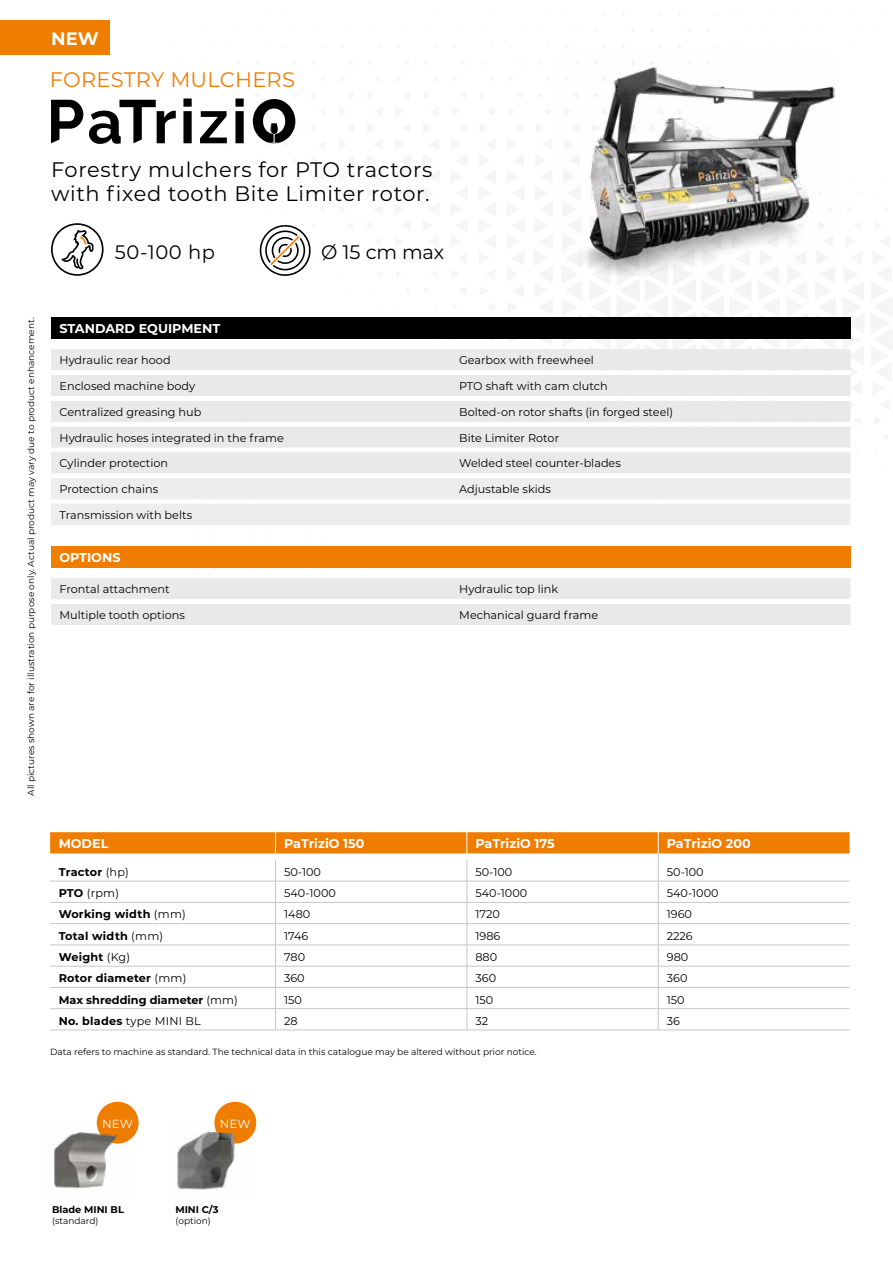
<style>
.page{position:relative;width:893px;height:1263px;background:#fff}
.page>*{position:absolute;margin:0;border:0;box-sizing:border-box;transform-origin:0 0}
.t1{font:21px/24px "Montserrat";letter-spacing:.03em;color:#000}
.t2{font:21px "Montserrat";letter-spacing:.01em;color:#ef7d00}
.t3{font:19.5px "Montserrat";letter-spacing:.015em;color:#000}
.t4{font:700 18px "Montserrat";color:#fff}
.t5{font:700 12.75px "Montserrat";color:#fff}
.t6{font:11.85px "Montserrat";letter-spacing:.005em;color:#fff}
.t7{font:11.25px "Montserrat";color:#000}
.t8{font:700 11.25px "Montserrat";letter-spacing:.02em;color:#000}
.t9{font:700 11.25px "Montserrat";color:#000}
.t10{font:11.25px "Montserrat";letter-spacing:.02em;color:#000}
.t11{font:700 9.75px "Montserrat";color:#000}
.t12{font:9px "Montserrat";color:#000}
.s1{font-weight:400}
.s2{font-weight:700}
</style>
<div class="page">
<svg style="left:534px;top:338px;width:19px;height:1px"></svg>
<svg style="left:561px;top:288px;width:21px;height:51px"></svg>
<svg style="left:589px;top:288px;width:163px;height:51px"></svg>
<svg style="left:730px;top:288px;width:22px;height:13px"></svg>
<svg style="left:758px;top:288px;width:22px;height:51px"></svg>
<svg style="left:786px;top:288px;width:22px;height:51px"></svg>
<svg style="left:815px;top:288px;width:21px;height:51px"></svg>
<svg style="left:843px;top:317px;width:8px;height:93px"></svg>
<div style="left:0;top:21px;width:109px;height:34px;background:#ef7d00"></div>
<div style="left:97px;top:1102px;width:42px;height:41px;background:#ef7d00;border-radius:50%"></div>
<div style="left:214px;top:1102px;width:42px;height:41px;background:#ef7d00;border-radius:50%"></div>
<img style="left:562px;top:61px;width:273px;height:227px">
<svg style="left:51px;top:223px;width:53px;height:53px"></svg>
<svg style="left:259px;top:225px;width:52px;height:51px"></svg>
<svg style="left:51px;top:100px;width:32px;height:43px"></svg>
<svg style="left:89px;top:98px;width:103px;height:46px"></svg>
<svg style="left:200px;top:98px;width:44px;height:46px"></svg>
<svg style="left:253px;top:99px;width:43px;height:45px"></svg>
<div style="left:51px;top:546px;width:799px;height:22px;background:#ef7d00"></div>
<div style="left:51px;top:578px;width:799px;height:47px;background:#e9e9ec"></div>
<div style="left:51px;top:599px;width:799px;height:5px;background:#fff"></div>
<div style="left:50px;top:832px;width:800px;height:21px;background:#ef7d00"></div>
<svg style="left:275px;top:832px;width:1px;height:21px"></svg>
<svg style="left:467px;top:832px;width:1px;height:21px"></svg>
<hr style="left:50px;top:881px;width:226px;height:1px;background:#c6c6c6">
<hr style="left:276px;top:881px;width:191px;height:1px;background:#c6c6c6">
<hr style="left:467px;top:881px;width:191px;height:1px;background:#c6c6c6">
<hr style="left:658px;top:881px;width:192px;height:1px;background:#c6c6c6">
<hr style="left:50px;top:902px;width:226px;height:1px;background:#c6c6c6">
<hr style="left:276px;top:902px;width:191px;height:1px;background:#c6c6c6">
<hr style="left:467px;top:902px;width:191px;height:1px;background:#c6c6c6">
<hr style="left:658px;top:902px;width:192px;height:1px;background:#c6c6c6">
<hr style="left:50px;top:923px;width:226px;height:1px;background:#c6c6c6">
<hr style="left:276px;top:923px;width:191px;height:1px;background:#c6c6c6">
<hr style="left:467px;top:923px;width:191px;height:1px;background:#c6c6c6">
<hr style="left:658px;top:923px;width:192px;height:1px;background:#c6c6c6">
<hr style="left:50px;top:945px;width:226px;height:1px;background:#c6c6c6">
<hr style="left:276px;top:945px;width:191px;height:1px;background:#c6c6c6">
<hr style="left:467px;top:945px;width:191px;height:1px;background:#c6c6c6">
<hr style="left:658px;top:945px;width:192px;height:1px;background:#c6c6c6">
<hr style="left:50px;top:966px;width:226px;height:1px;background:#c6c6c6">
<hr style="left:276px;top:966px;width:191px;height:1px;background:#c6c6c6">
<hr style="left:467px;top:966px;width:191px;height:1px;background:#c6c6c6">
<hr style="left:658px;top:966px;width:192px;height:1px;background:#c6c6c6">
<hr style="left:50px;top:987px;width:226px;height:1px;background:#c6c6c6">
<hr style="left:276px;top:987px;width:191px;height:1px;background:#c6c6c6">
<hr style="left:467px;top:987px;width:191px;height:1px;background:#c6c6c6">
<hr style="left:658px;top:987px;width:192px;height:1px;background:#c6c6c6">
<hr style="left:50px;top:1008px;width:226px;height:1px;background:#c6c6c6">
<hr style="left:276px;top:1008px;width:191px;height:1px;background:#c6c6c6">
<hr style="left:467px;top:1008px;width:191px;height:1px;background:#c6c6c6">
<hr style="left:658px;top:1008px;width:192px;height:1px;background:#c6c6c6">
<hr style="left:50px;top:1030px;width:226px;height:1px;background:#c6c6c6">
<hr style="left:276px;top:1030px;width:191px;height:1px;background:#c6c6c6">
<hr style="left:467px;top:1030px;width:191px;height:1px;background:#c6c6c6">
<hr style="left:658px;top:1030px;width:192px;height:1px;background:#c6c6c6">
<svg style="left:275px;top:860px;width:1px;height:170px"></svg>
<svg style="left:467px;top:860px;width:1px;height:170px"></svg>
<svg style="left:658px;top:832px;width:1px;height:198px"></svg>
<img style="left:52px;top:1125px;width:81px;height:64px">
<img style="left:175px;top:1125px;width:81px;height:69px">
<div style="left:51px;top:317px;width:799px;height:21px;background:#000"></div>
<div style="left:51px;top:349px;width:799px;height:21px;background:#e9e9ec"></div>
<svg style="left:51px;top:370px;width:799px;height:103px;background:#ebebee"></svg>
<svg style="left:51px;top:389px;width:799px;height:67px"></svg>
<svg style="left:51px;top:478px;width:799px;height:47px;background:#eee"></svg>
<h3 class="t4" style="left:51px;top:26px;width:49px">NEW</h3>
<h1 class="t2" style="left:50px;top:65px;width:246px">FORESTRY MULCHERS</h1>
<h1 class="t1" style="left:51px;top:157px;width:383px">Forestry mulchers for PTO tractors with fixed tooth Bite Limiter rotor.</h1>
<h2 class="t3" style="left:115px;top:239px;width:102px">50-100 hp</h2>
<h2 class="t3" style="left:321px;top:239px;width:125px">Ø 15 cm max</h2>
<p class="t12" style="left:25px;top:796px;width:480px;rotate:-90deg">All pictures shown are for illustration purpose only. Actual product may vary due to product enhancement.</p>
<p class="t5" style="left:60px;top:319px;width:162px">STANDARD EQUIPMENT</p>
<p class="t7" style="left:60px;top:353px;width:113px">Hydraulic rear hood</p>
<p class="t7" style="left:459px;top:353px;width:136px">Gearbox with freewheel</p>
<p class="t7" style="left:60px;top:378px;width:137px">Enclosed machine body</p>
<p class="t7" style="left:459px;top:378px;width:150px">PTO shaft with cam clutch</p>
<p class="t7" style="left:60px;top:404px;width:143px">Centralized greasing hub</p>
<p class="t7" style="left:459px;top:404px;width:215px">Bolted-on rotor shafts (in forged steel)</p>
<p class="t7" style="left:60px;top:430px;width:226px">Hydraulic hoses integrated in the frame</p>
<p class="t7" style="left:459px;top:430px;width:101px">Bite Limiter Rotor</p>
<p class="t7" style="left:60px;top:456px;width:110px">Cylinder protection</p>
<p class="t7" style="left:459px;top:456px;width:163px">Welded steel counter-blades</p>
<p class="t7" style="left:60px;top:481px;width:100px">Protection chains</p>
<p class="t7" style="left:459px;top:481px;width:93px">Adjustable skids</p>
<p class="t7" style="left:60px;top:507px;width:134px">Transmission with belts</p>
<p class="t5" style="left:60px;top:548px;width:62px">OPTIONS</p>
<p class="t7" style="left:60px;top:582px;width:112px">Frontal attachment</p>
<p class="t7" style="left:459px;top:582px;width:101px">Hydraulic top link</p>
<p class="t7" style="left:60px;top:607px;width:127px">Multiple tooth options</p>
<p class="t7" style="left:459px;top:607px;width:141px">Mechanical guard frame</p>
<p class="t5" style="left:59px;top:834px;width:51px">MODEL</p>
<p class="t5" style="left:284px;top:834px;width:82px">PaTriziO 150</p>
<p class="t5" style="left:475px;top:834px;width:81px">PaTriziO 175</p>
<p class="t5" style="left:667px;top:834px;width:85px">PaTriziO 200</p>
<p class="t8" style="left:59px;top:864px;width:72px">Tractor <span class="s1">(hp)</span></p>
<p class="t7" style="left:284px;top:864px;width:38px">50-100</p>
<p class="t7" style="left:475px;top:864px;width:38px">50-100</p>
<p class="t7" style="left:667px;top:864px;width:38px">50-100</p>
<p class="t7" style="left:59px;top:885px;width:62px"><span class="s2">PTO</span> (rpm)</p>
<p class="t7" style="left:284px;top:885px;width:53px">540-1000</p>
<p class="t7" style="left:475px;top:885px;width:53px">540-1000</p>
<p class="t7" style="left:667px;top:885px;width:53px">540-1000</p>
<p class="t8" style="left:59px;top:906px;width:129px">Working width <span class="s1">(mm)</span></p>
<p class="t7" style="left:284px;top:907px;width:28px">1480</p>
<p class="t7" style="left:475px;top:907px;width:26px">1720</p>
<p class="t7" style="left:667px;top:907px;width:27px">1960</p>
<p class="t8" style="left:59px;top:928px;width:106px">Total width <span class="s1">(mm)</span></p>
<p class="t7" style="left:284px;top:928px;width:26px">1746</p>
<p class="t7" style="left:475px;top:928px;width:26px">1986</p>
<p class="t7" style="left:667px;top:928px;width:27px">2226</p>
<p class="t8" style="left:59px;top:949px;width:73px">Weight <span class="s1">(Kg)</span></p>
<p class="t7" style="left:284px;top:949px;width:23px">780</p>
<p class="t7" style="left:475px;top:949px;width:23px">880</p>
<p class="t7" style="left:667px;top:949px;width:23px">980</p>
<p class="t8" style="left:59px;top:970px;width:129px">Rotor diameter <span class="s1">(mm)</span></p>
<p class="t7" style="left:284px;top:970px;width:22px">360</p>
<p class="t7" style="left:475px;top:970px;width:22px">360</p>
<p class="t7" style="left:667px;top:970px;width:22px">360</p>
<p class="t9" style="left:59px;top:991px;width:180px">Max shredding diameter <span class="s1">(mm)</span></p>
<p class="t7" style="left:284px;top:992px;width:19px">150</p>
<p class="t7" style="left:475px;top:992px;width:19px">150</p>
<p class="t7" style="left:667px;top:992px;width:19px">150</p>
<p class="t10" style="left:59px;top:1013px;width:144px"><span class="s2">No. blades</span> type MINI BL</p>
<p class="t7" style="left:284px;top:1013px;width:15px">28</p>
<p class="t7" style="left:475px;top:1013px;width:14px">32</p>
<p class="t7" style="left:667px;top:1013px;width:15px">36</p>
<p class="t12" style="left:50px;top:1046px;width:488px">Data refers to machine as standard. The technical data in this catalogue may be altered without prior notice.</p>
<p class="t6" style="left:102px;top:1115px;width:32px">NEW</p>
<p class="t6" style="left:220px;top:1115px;width:32px">NEW</p>
<p class="t11" style="left:52px;top:1202px;width:73px">Blade MINI BL</p>
<p class="t12" style="left:52px;top:1215px;width:48px">(standard)</p>
<p class="t11" style="left:175px;top:1202px;width:45px">MINI C/3</p>
<p class="t12" style="left:175px;top:1215px;width:37px">(option)</p>
</div>
